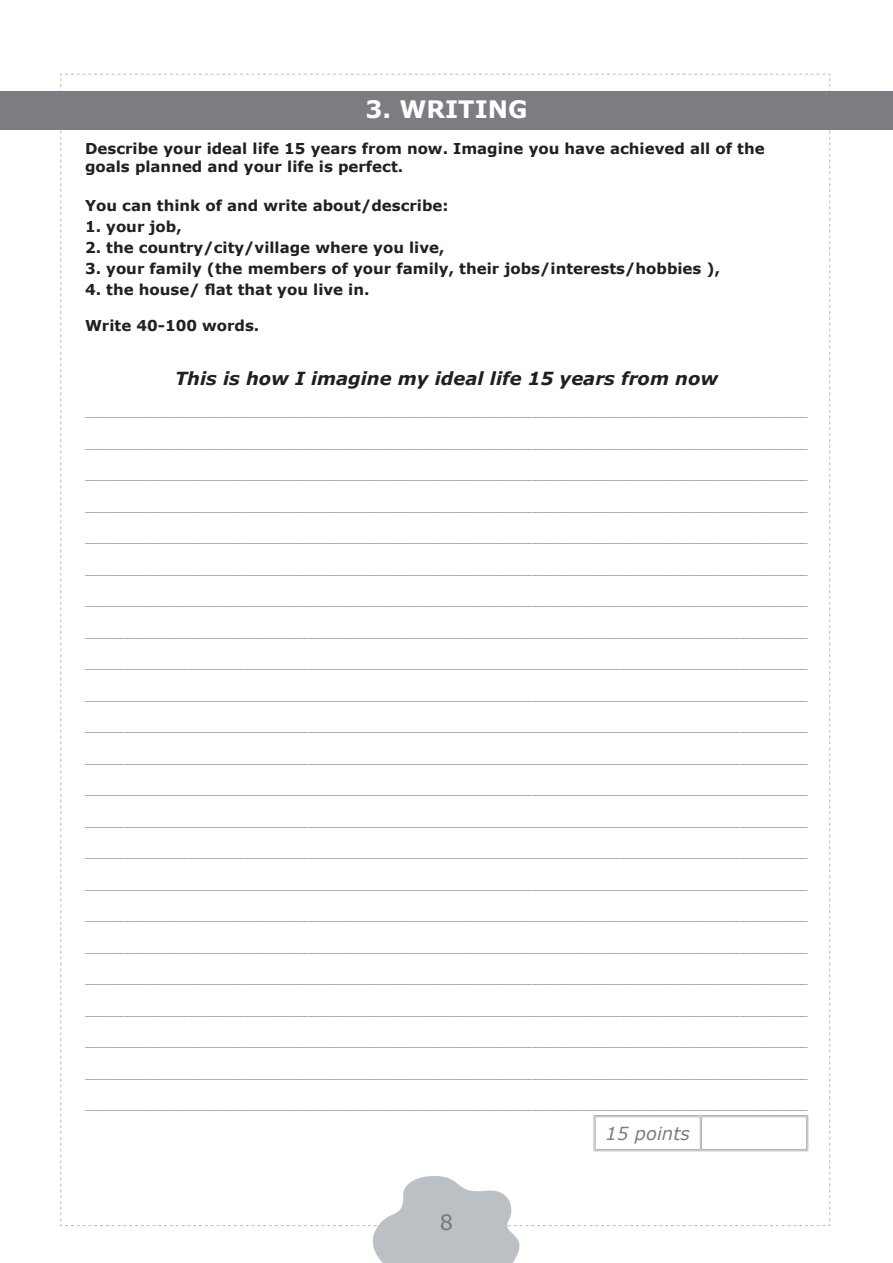
<style>
.page{position:relative;width:893px;height:1263px;background:#fff}
.page>*{position:absolute;margin:0;border:0;box-sizing:border-box;transform-origin:0 0}
.t1{font:700 24px "Verdana";color:#fff}
.t2{font:21px "Verdana";color:#76787b}
.t3{font:italic 700 18px "Verdana";color:#231f20}
.t4{font:italic 18px "Verdana";color:#7c7d83}
.t5{font:700 15px/18px "Verdana";color:#231f20}
.t6{font:12px "Verdana";color:#7c7d83}
.s1{font-size:19.5px;color:#fff}
</style>
<div class="page">
<img style="left:0;top:73px;width:893px;height:1190px">
<div style="left:0;top:91px;width:893px;height:38px;background:#7c7d83"></div>
<hr style="left:594px;top:1115px;width:107px;height:2px;background:#fff">
<hr style="left:594px;top:1149px;width:107px;height:2px;background:#fff">
<hr style="left:594px;top:1115px;width:107px;height:1px;background:#b2b3b7">
<hr style="left:595px;top:1116px;width:105px;height:1px;background:#b2b3b7">
<hr style="left:594px;top:1116px;width:1px;height:35px;background:#b2b3b7">
<hr style="left:595px;top:1117px;width:1px;height:32px;background:#b2b3b7">
<hr style="left:701px;top:1115px;width:107px;height:1px;background:#b2b3b7">
<hr style="left:701px;top:1116px;width:106px;height:1px;background:#b2b3b7">
<hr style="left:700px;top:1117px;width:1px;height:32px;background:#b2b3b7">
<hr style="left:701px;top:1117px;width:1px;height:32px;background:#b2b3b7">
<hr style="left:806px;top:1117px;width:1px;height:32px;background:#b2b3b7">
<hr style="left:807px;top:1116px;width:1px;height:35px;background:#b2b3b7">
<hr style="left:595px;top:1149px;width:105px;height:1px;background:#b2b3b7">
<hr style="left:594px;top:1150px;width:107px;height:1px;background:#b2b3b7">
<hr style="left:701px;top:1149px;width:106px;height:1px;background:#b2b3b7">
<hr style="left:701px;top:1150px;width:107px;height:1px;background:#b2b3b7">
<h1 class="t1" style="left:365px;top:92px;width:164px">3. WRITING</h1>
<p class="t5" style="left:85px;top:139px;width:681px">Describe your ideal life 15 years from now. Imagine you have achieved all of the goals planned and your life is perfect.</p>
<p class="t5" style="left:85px;top:196px;width:365px">You can think of and write about/describe:</p>
<p class="t5" style="left:85px;top:217px;width:98px">1. your job,</p>
<p class="t5" style="left:85px;top:238px;width:361px">2. the country/city/village where you live,</p>
<p class="t5" style="left:85px;top:259px;width:637px">3. your family (the members of your family, their jobs/interests/hobbies ),</p>
<p class="t5" style="left:85px;top:280px;width:286px">4. the house/ flat that you live in.</p>
<p class="t5" style="left:85px;top:316px;width:247px">Write 40-100 words.<span class="s1">ubject</span></p>
<h3 class="t3" style="left:175px;top:365px;width:544px">This is how I imagine my ideal life 15 years from now</h3>
<p class="t6" style="left:85px;top:404px;width:724px">_____________________________________________________________________________________________________</p>
<p class="t6" style="left:85px;top:435px;width:724px">_____________________________________________________________________________________________________</p>
<p class="t6" style="left:85px;top:467px;width:724px">_____________________________________________________________________________________________________</p>
<p class="t6" style="left:85px;top:498px;width:724px">_____________________________________________________________________________________________________</p>
<p class="t6" style="left:85px;top:530px;width:724px">_____________________________________________________________________________________________________</p>
<p class="t6" style="left:85px;top:561px;width:724px">_____________________________________________________________________________________________________</p>
<p class="t6" style="left:85px;top:593px;width:724px">_____________________________________________________________________________________________________</p>
<p class="t6" style="left:85px;top:624px;width:724px">______________________________________________________________________________________________________</p>
<p class="t6" style="left:85px;top:656px;width:724px">______________________________________________________________________________________________________</p>
<p class="t6" style="left:85px;top:687px;width:724px">_____________________________________________________________________________________________________</p>
<p class="t6" style="left:85px;top:719px;width:724px">______________________________________________________________________________________________________</p>
<p class="t6" style="left:85px;top:750px;width:724px">______________________________________________________________________________________________________</p>
<p class="t6" style="left:85px;top:782px;width:724px">_____________________________________________________________________________________________________</p>
<p class="t6" style="left:85px;top:813px;width:724px">______________________________________________________________________________________________________</p>
<p class="t6" style="left:85px;top:845px;width:724px">______________________________________________________________________________________________________</p>
<p class="t6" style="left:85px;top:876px;width:724px">_____________________________________________________________________________________________________</p>
<p class="t6" style="left:85px;top:908px;width:724px">______________________________________________________________________________________________________</p>
<p class="t6" style="left:85px;top:939px;width:724px">______________________________________________________________________________________________________</p>
<p class="t6" style="left:85px;top:971px;width:724px">_____________________________________________________________________________________________________</p>
<p class="t6" style="left:85px;top:1002px;width:724px">______________________________________________________________________________________________________</p>
<p class="t6" style="left:85px;top:1034px;width:724px">_____________________________________________________________________________________________________</p>
<p class="t6" style="left:85px;top:1065px;width:724px">_____________________________________________________________________________________________________</p>
<p class="t6" style="left:85px;top:1097px;width:724px">_____________________________________________________________________________________________________</p>
<h3 class="t4" style="left:606px;top:1121px;width:86px">15 points</h3>
<h2 class="t2" style="left:440px;top:1208px;width:15px">8</h2>
</div>
